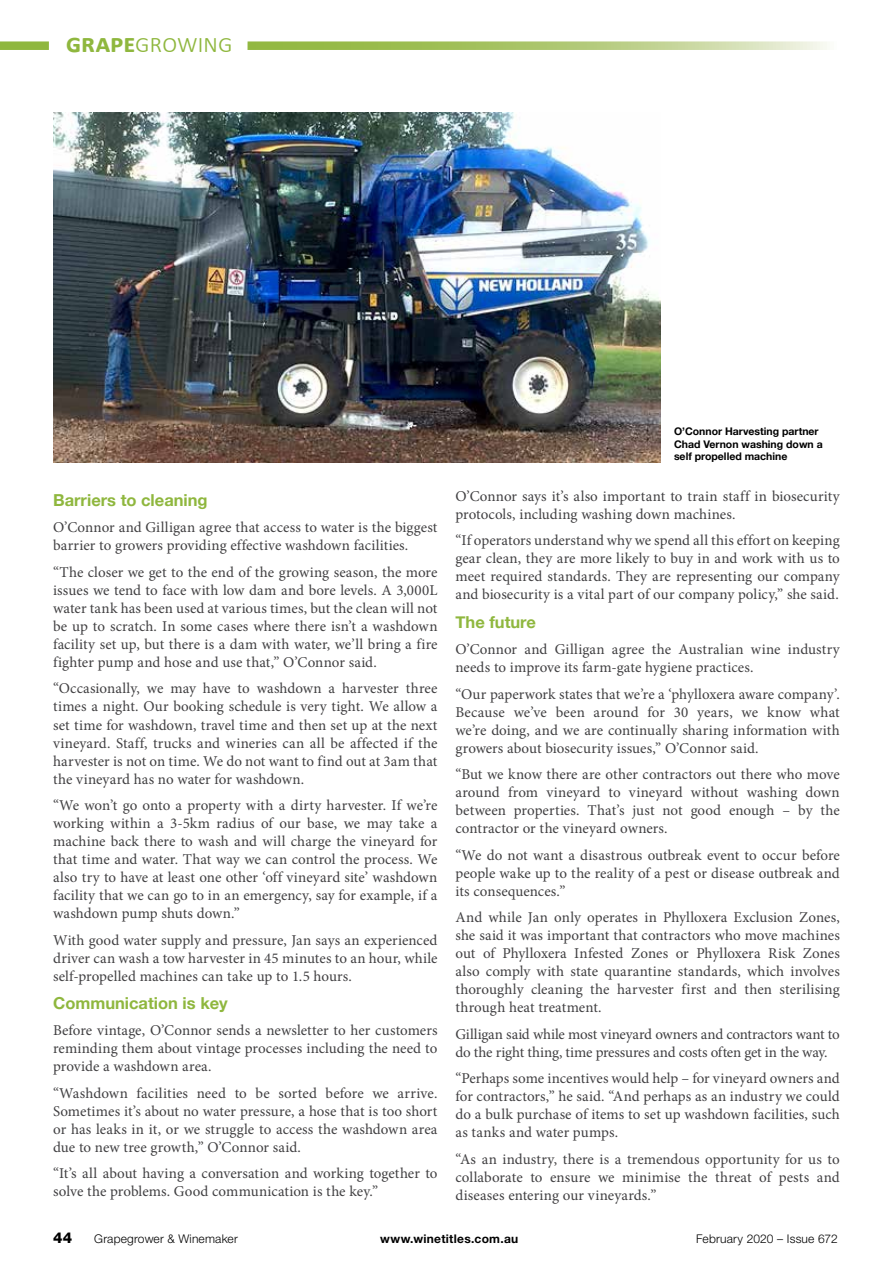
<style>
.page{position:relative;width:893px;height:1263px;background:#fff}
.page>*{position:absolute;margin:0;border:0;box-sizing:border-box;transform-origin:0 0}
.t1{font:300 27px "Calibri";letter-spacing:-.015em;color:#8fb73e}
.t2{font:700 16.5px "Helvetica Neue";color:#8fb73e}
.t3{font:15px/18px "Minion Pro";letter-spacing:.005em;color:#414042;text-align:justify}
.t4{font:15px/18px "Minion Pro";letter-spacing:-.015em;color:#414042}
.t5{font:800 15px "Helvetica Neue LT Std";color:#000}
.t6{font:300 12px "Helvetica Neue LT Std";letter-spacing:.015em;color:#000}
.t7{font:700 12px "Helvetica Neue LT Std";letter-spacing:.025em;color:#000}
.t8{font:700 10.5px/12.6px "Helvetica Neue";color:#000}
.s1{font-weight:700}
</style>
<div class="page">
<img style="left:53px;top:113px;width:607px;height:349px">
<svg style="left:247px;top:41px;width:580px;height:9px;background:#b7ce81"></svg>
<div style="left:0;top:41px;width:49px;height:9px;background:#8fb73e"></div>
<h1 class="t1" style="left:66px;top:27px;width:169px"><span class="s1">grape</span>growing</h1>
<p class="t2" style="left:53px;top:487px;width:156px">Barriers to cleaning</p>
<p class="t3" style="left:53px;top:519px;width:386px">O’Connor and Gilligan agree that access to water is the biggest barrier to growers providing effective washdown facilities.</p>
<p class="t3" style="left:53px;top:563px;width:386px">“The closer we get to the end of the growing season, the more issues we tend to face with low dam and bore levels. A 3,000L water tank has been used at various times, but the clean will not be up to scratch. In some cases where there isn’t a washdown facility set up, but there is a dam with water, we’ll bring a fire fighter pump and hose and use that,” O’Connor said.</p>
<p class="t3" style="left:53px;top:680px;width:386px">“Occasionally, we may have to washdown a harvester three times a night. Our booking schedule is very tight. We allow a set time for washdown, travel time and then set up at the next vineyard. Staff, trucks and wineries can all be affected if the harvester is not on time. We do not want to find out at 3am that the vineyard has no water for washdown.</p>
<p class="t3" style="left:53px;top:796px;width:386px">“We won’t go onto a property with a dirty harvester. If we’re working within a 3-5km radius of our base, we may take a machine back there to wash and will charge the vineyard for that time and water. That way we can control the process. We also try to have at least one other ‘off vineyard site’ washdown facility that we can go to in an emergency, say for example, if a washdown pump shuts down.”</p>
<p class="t3" style="left:53px;top:931px;width:386px">With good water supply and pressure, Jan says an experienced driver can wash a tow harvester in 45 minutes to an hour, while self-propelled machines can take up to 1.5 hours.</p>
<p class="t2" style="left:53px;top:990px;width:176px">Communication is key</p>
<p class="t3" style="left:53px;top:1021px;width:386px">Before vintage, O’Connor sends a newsletter to her customers reminding them about vintage processes including the need to provide a washdown area.</p>
<p class="t3" style="left:53px;top:1084px;width:386px">“Washdown facilities need to be sorted before we arrive.<br>Sometimes it’s about no water pressure, a hose that is too short or has leaks in it, or we struggle to access the washdown area due to new tree growth,” O’Connor said.</p>
<p class="t3" style="left:53px;top:1165px;width:386px">“It’s all about having a conversation and working together to solve the problems. Good communication is the key.”</p>
<p class="t8" style="left:674px;top:425px;width:150px">O’Connor Harvesting partner<br>Chad Vernon washing down a self propelled machine</p>
<p class="t3" style="left:455px;top:487px;width:386px">O’Connor says it’s also important to train staff in biosecurity protocols, including washing down machines.</p>
<p class="t3" style="left:455px;top:531px;width:386px">“If operators understand why we spend all this effort on keeping gear clean, they are more likely to buy in and work with us to meet required standards. They are representing our company and biosecurity is a vital part of our company policy,” she said.</p>
<p class="t2" style="left:455px;top:609px;width:82px">The future</p>
<p class="t3" style="left:455px;top:640px;width:386px">O’Connor and Gilligan agree the Australian wine industry needs to improve its farm-gate hygiene practices.</p>
<p class="t3" style="left:455px;top:685px;width:386px">“Our paperwork states that we’re a ‘phylloxera aware company’.<br>Because we’ve been around for 30 years, we know what we’re doing, and we are continually sharing information with growers about biosecurity issues,” O’Connor said.</p>
<p class="t3" style="left:455px;top:765px;width:386px">“But we know there are other contractors out there who move around from vineyard to vineyard without washing down between properties. That’s just not good enough – by the contractor or the vineyard owners.</p>
<p class="t3" style="left:455px;top:846px;width:386px">“We do not want a disastrous outbreak event to occur before people wake up to the reality of a pest or disease outbreak and its consequences.”</p>
<p class="t3" style="left:455px;top:908px;width:386px">And while Jan only operates in Phylloxera Exclusion Zones, she said it was important that contractors who move machines out of Phylloxera Infested Zones or Phylloxera Risk Zones also comply with state quarantine standards, which involves thoroughly cleaning the harvester first and then sterilising through heat treatment.</p>
<p class="t4" style="left:455px;top:1025px;width:386px">Gilligan said while most vineyard owners and contractors want to do the right thing, time pressures and costs often get in the way.</p>
<p class="t3" style="left:455px;top:1069px;width:386px">“Perhaps some incentives would help – for vineyard owners and for contractors,” he said. “And perhaps as an industry we could do a bulk purchase of items to set up washdown facilities, such as tanks and water pumps.</p>
<p class="t3" style="left:455px;top:1150px;width:386px">“As an industry, there is a tremendous opportunity for us to collaborate to ensure we minimise the threat of pests and diseases entering our vineyards.”</p>
<p class="t5" style="left:53px;top:1229px;width:21px">44</p>
<p class="t6" style="left:94px;top:1231px;width:145px">Grapegrower &amp; Winemaker</p>
<p class="t7" style="left:380px;top:1231px;width:140px">www.winetitles.com.au</p>
<p class="t6" style="left:696px;top:1231px;width:143px">February 2020 – Issue 672</p>
</div>
